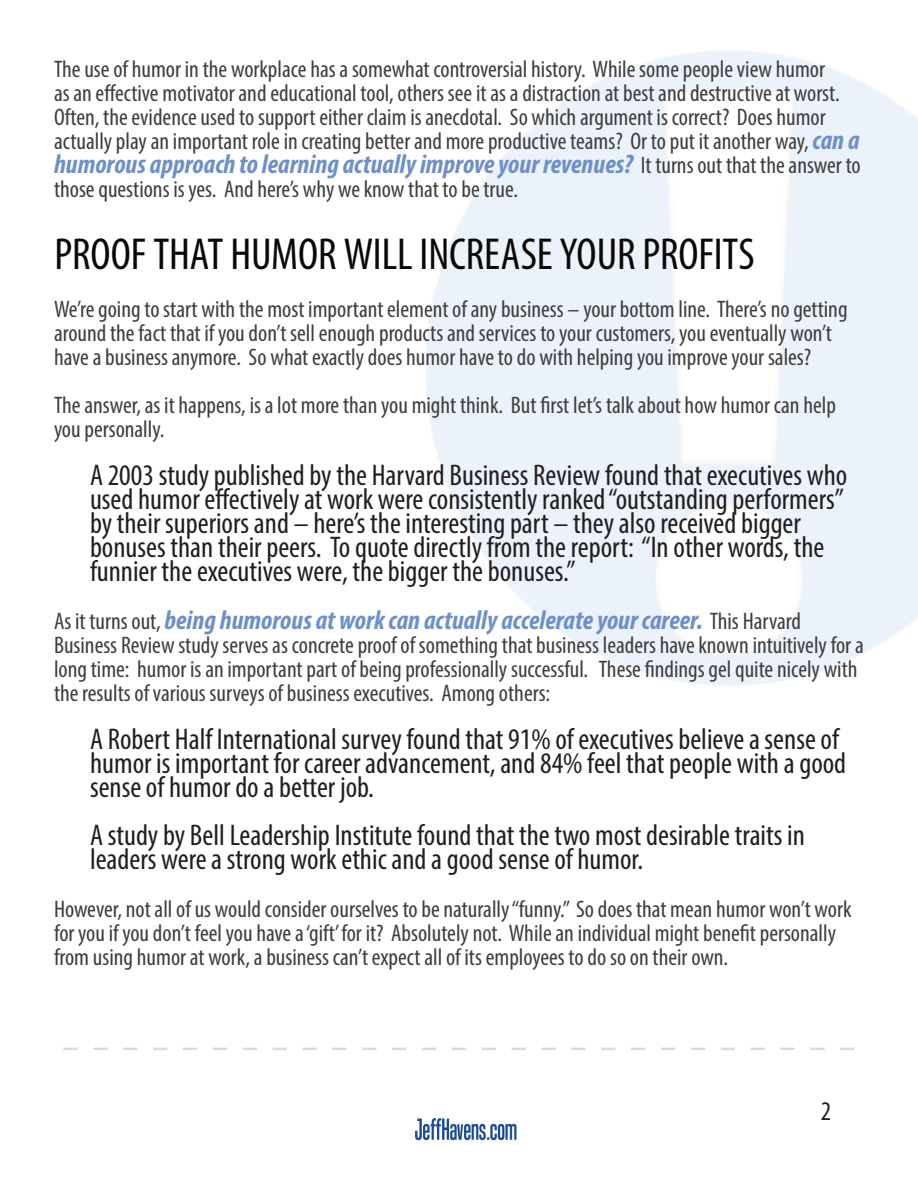
<style>
.page{position:relative;width:918px;height:1188px;background:#fff}
.page>*{position:absolute;margin:0;border:0;box-sizing:border-box;transform-origin:0 0}
.t1{font:condensed 45px "Myriad Pro";letter-spacing:-.005em;color:#0c0806}
.t2{font:condensed 30px/24px "Myriad Pro";color:#231f20}
.t3{font:italic 700 condensed 27px "Myriad Pro";color:#6e90ca}
.t4{font:condensed 27px "Myriad Pro";color:#231f20}
.t5{font:condensed 24px/24px "Myriad Pro";color:#3e3e3f}
.s1{font-weight:700;font-style:italic;font-size:27px;color:#6e90ca}
.s2{font-weight:400;font-style:normal;font-size:24px;color:#3e3e3f}
</style>
<div class="page">
<img style="left:63px;top:50px;width:855px;height:1091px">
<p class="t5" style="left:54px;top:56px;width:807px">The use of humor in the workplace has a somewhat controversial history. While some people view humor<br>as an effective motivator and educational tool, others see it as a distraction at best and destructive at worst.<br>Often, the evidence used to support either claim is anecdotal. So which argument is correct? Does humor actually play an important role in creating better and more productive teams? Or to put it another way, <span class="s1">can a</span></p>
<p class="t3" style="left:54px;top:147px;width:808px">humorous approach to learning actually improve your revenues? <span class="s2">It turns out that the answer to</span></p>
<p class="t5" style="left:54px;top:176px;width:466px">those questions is yes. And here’s why we know that to be true.</p>
<p class="t1" style="left:54px;top:226px;width:702px">PROOF THAT HUMOR WILL INCREASE YOUR PROFITS</p>
<p class="t5" style="left:54px;top:296px;width:795px">We’re going to start with the most important element of any business – your bottom line. There’s no getting around the fact that if you don’t sell enough products and services to your customers, you eventually won’t have a business anymore. So what exactly does humor have to do with helping you improve your sales?</p>
<p class="t5" style="left:54px;top:392px;width:783px">The answer, as it happens, is a lot more than you might think. But first let’s talk about how humor can help you personally.</p>
<p class="t2" style="left:90px;top:462px;width:759px">A 2003 study published by the Harvard Business Review found that executives who used humor effectively at work were consistently ranked “outstanding performers” by their superiors and – here’s the interesting part – they also received bigger bonuses than their peers. To quote directly from the report: “In other words, the funnier the executives were, the bigger the bonuses.”</p>
<p class="t3" style="left:54px;top:603px;width:749px"><span class="s2">As it turns out,</span> being humorous at work can actually accelerate your career. <span class="s2">This Harvard</span></p>
<p class="t5" style="left:54px;top:632px;width:811px">Business Review study serves as concrete proof of something that business leaders have known intuitively for a long time: humor is an important part of being professionally successful. These findings gel quite nicely with the results of various surveys of business executives. Among others:</p>
<p class="t2" style="left:90px;top:726px;width:758px">A Robert Half International survey found that 91% of executives believe a sense of humor is important for career advancement, and 84% feel that people with a good sense of humor do a better job.</p>
<p class="t2" style="left:90px;top:822px;width:716px">A study by Bell Leadership Institute found that the two most desirable traits in leaders were a strong work ethic and a good sense of humor.</p>
<p class="t5" style="left:54px;top:896px;width:799px">However, not all of us would consider ourselves to be naturally “funny.” So does that mean humor won’t work for you if you don’t feel you have a ‘gift’ for it? Absolutely not. While an individual might benefit personally from using humor at work, a business can’t expect all of its employees to do so on their own.</p>
<p class="t4" style="left:821px;top:1095px;width:12px">2</p>
</div>
